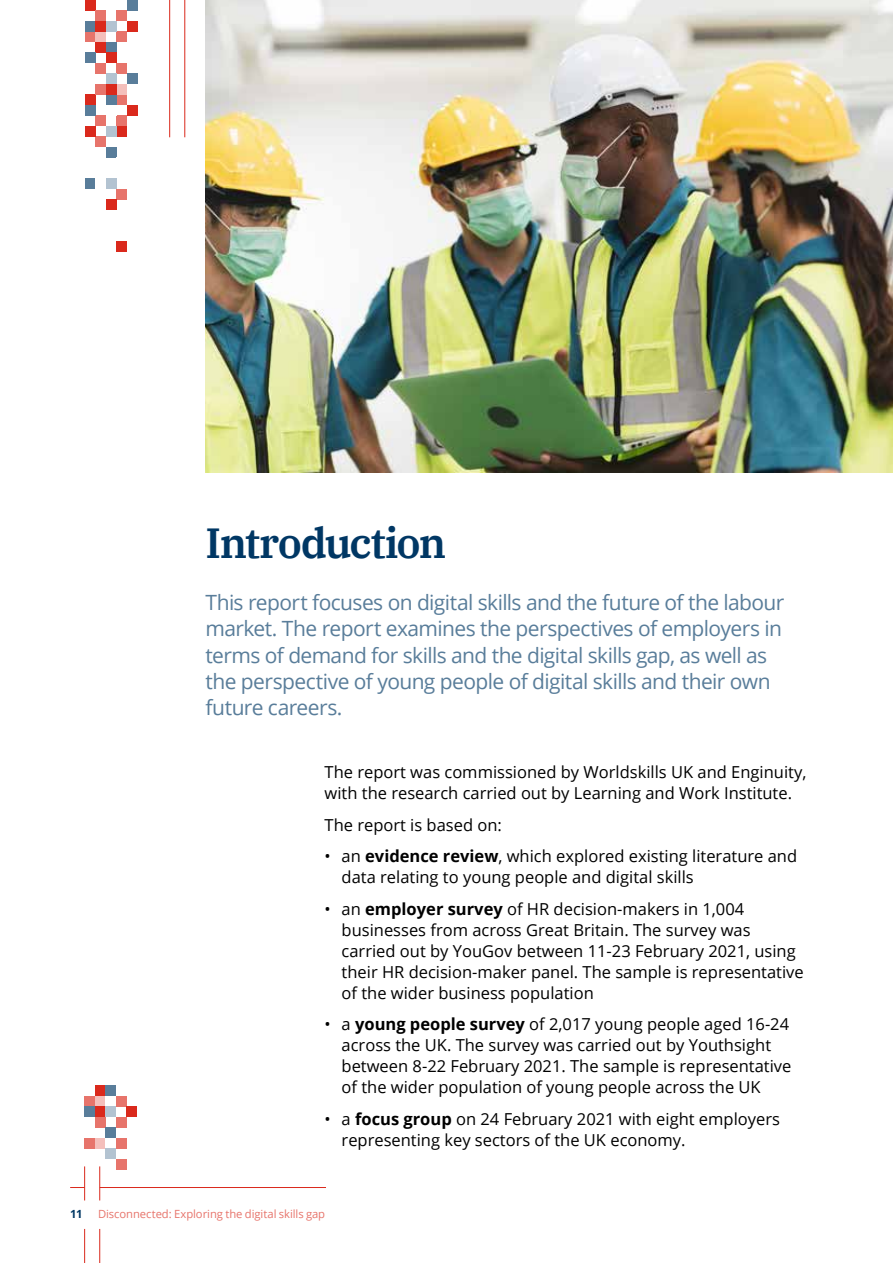
<style>
.page{position:relative;width:893px;height:1263px;background:#fff}
.page>*{position:absolute;margin:0;border:0;box-sizing:border-box;transform-origin:0 0}
.t1{font:600 42px "IBM Plex Serif";letter-spacing:-.035em;color:#003764}
.t2{font:21px/26.2px "Open Sans";letter-spacing:-.03em;color:#597d9a}
.t3{font:16.5px/21px "Open Sans";color:#000}
.t4{font:11.25px "Open Sans";letter-spacing:-.005em;color:#e7746b}
.t5{font:700 11.25px "Open Sans";color:#003764}
.s1{font-weight:700}
</style>
<div class="page">
<img style="left:206px;top:0;width:687px;height:473px">
<hr style="left:100px;top:1187px;width:226px;height:1px;background:#da291c">
<svg style="left:70px;top:1187px;width:14px;height:1px"></svg>
<hr style="left:99px;top:1166px;width:1px;height:34px;background:#da291c">
<hr style="left:99px;top:1229px;width:1px;height:34px;background:#da291c">
<hr style="left:185px;top:0;width:1px;height:137px;background:#da291c">
<hr style="left:84px;top:1166px;width:1px;height:34px;background:#da291c">
<hr style="left:84px;top:1229px;width:1px;height:34px;background:#da291c">
<hr style="left:169px;top:0;width:1px;height:137px;background:#da291c">
<div style="left:85px;top:32px;width:11px;height:10px;background:#e7746b"></div>
<div style="left:85px;top:21px;width:11px;height:11px;background:#597d9a"></div>
<div style="left:85px;top:0;width:11px;height:10px;background:#da291c"></div>
<div style="left:96px;top:42px;width:10px;height:10px;background:#da291c"></div>
<div style="left:96px;top:32px;width:10px;height:10px;background:#f4bfbb"></div>
<div style="left:96px;top:21px;width:10px;height:11px;background:#da291c"></div>
<div style="left:96px;top:10px;width:10px;height:11px;background:#e7746b"></div>
<div style="left:106px;top:42px;width:11px;height:10px;background:#597d9a"></div>
<div style="left:117px;top:32px;width:10px;height:10px;background:#e7746b"></div>
<div style="left:106px;top:21px;width:11px;height:11px;background:#b3c3d1"></div>
<div style="left:117px;top:10px;width:10px;height:11px;background:#e7746b"></div>
<div style="left:127px;top:21px;width:11px;height:11px;background:#da291c"></div>
<div style="left:127px;top:0;width:11px;height:10px;background:#597d9a"></div>
<div style="left:117px;top:94px;width:10px;height:11px;background:#e7746b"></div>
<div style="left:106px;top:94px;width:11px;height:11px;background:#597d9a"></div>
<div style="left:85px;top:94px;width:11px;height:11px;background:#da291c"></div>
<div style="left:117px;top:84px;width:10px;height:10px;background:#f4bfbb"></div>
<div style="left:106px;top:84px;width:11px;height:10px;background:#da291c"></div>
<div style="left:96px;top:84px;width:10px;height:10px;background:#e7746b"></div>
<div style="left:127px;top:74px;width:11px;height:10px;background:#597d9a"></div>
<div style="left:117px;top:63px;width:10px;height:11px;background:#e7746b"></div>
<div style="left:106px;top:74px;width:11px;height:10px;background:#b3c3d1"></div>
<div style="left:96px;top:63px;width:10px;height:11px;background:#e7746b"></div>
<div style="left:106px;top:52px;width:11px;height:11px;background:#da291c"></div>
<div style="left:85px;top:52px;width:11px;height:11px;background:#597d9a"></div>
<div style="left:127px;top:105px;width:11px;height:11px;background:#da291c"></div>
<div style="left:117px;top:126px;width:10px;height:10px;background:#da291c"></div>
<div style="left:117px;top:116px;width:10px;height:10px;background:#e7746b"></div>
<div style="left:106px;top:147px;width:11px;height:11px;background:#597d9a"></div>
<div style="left:96px;top:136px;width:10px;height:11px;background:#e7746b"></div>
<div style="left:106px;top:126px;width:11px;height:10px;background:#b3c3d1"></div>
<div style="left:96px;top:116px;width:10px;height:10px;background:#e7746b"></div>
<div style="left:85px;top:126px;width:11px;height:10px;background:#da291c"></div>
<div style="left:85px;top:105px;width:11px;height:11px;background:#597d9a"></div>
<div style="left:85px;top:178px;width:11px;height:11px;background:#597d9a"></div>
<div style="left:106px;top:178px;width:11px;height:11px;background:#b3c3d1"></div>
<div style="left:117px;top:189px;width:10px;height:11px;background:#e7746b"></div>
<div style="left:106px;top:200px;width:11px;height:10px;background:#da291c"></div>
<div style="left:117px;top:242px;width:10px;height:10px;background:#da291c"></div>
<div style="left:84px;top:1096px;width:11px;height:10px;background:#e7746b"></div>
<div style="left:84px;top:1106px;width:11px;height:11px;background:#597d9a"></div>
<div style="left:95px;top:1085px;width:10px;height:11px;background:#da291c"></div>
<div style="left:95px;top:1096px;width:10px;height:10px;background:#f4bfbb"></div>
<div style="left:95px;top:1106px;width:10px;height:11px;background:#da291c"></div>
<div style="left:95px;top:1117px;width:10px;height:10px;background:#e7746b"></div>
<div style="left:105px;top:1085px;width:11px;height:11px;background:#597d9a"></div>
<div style="left:116px;top:1096px;width:10px;height:10px;background:#e7746b"></div>
<div style="left:105px;top:1106px;width:11px;height:11px;background:#b3c3d1"></div>
<div style="left:116px;top:1117px;width:10px;height:10px;background:#e7746b"></div>
<div style="left:126px;top:1106px;width:11px;height:11px;background:#da291c"></div>
<div style="left:84px;top:1138px;width:11px;height:10px;background:#e7746b"></div>
<div style="left:95px;top:1138px;width:10px;height:10px;background:#f4bfbb"></div>
<div style="left:105px;top:1127px;width:11px;height:11px;background:#597d9a"></div>
<div style="left:116px;top:1138px;width:10px;height:10px;background:#e7746b"></div>
<div style="left:105px;top:1148px;width:11px;height:11px;background:#b3c3d1"></div>
<div style="left:116px;top:1159px;width:10px;height:10px;background:#e7746b"></div>
<h1 class="t1" style="left:206px;top:510px;width:242px">Introduction</h1>
<p class="t2" style="left:206px;top:589px;width:580px">This report focuses on digital skills and the future of the labour market. The report examines the perspectives of employers in terms of demand for skills and the digital skills gap, as well as the perspective of young people of digital skills and their own future careers.</p>
<p class="t3" style="left:325px;top:761px;width:483px">The report was commissioned by Worldskills UK and Enginuity, with the research carried out by Learning and Work Institute.</p>
<p class="t3" style="left:325px;top:814px;width:179px">The report is based on:</p>
<p class="t3" style="left:342px;top:845px;width:457px;text-indent:-17px">• an <span class="s1">evidence review</span>, which explored existing literature and data relating to young people and digital skills</p>
<p class="t3" style="left:342px;top:898px;width:464px;text-indent:-17px">• an <span class="s1">employer survey</span> of HR decision-makers in 1,004 businesses from across Great Britain. The survey was carried out by YouGov between 11-23 February 2021, using their HR decision-maker panel. The sample is representative of the wider business population</p>
<p class="t3" style="left:342px;top:1013px;width:451px;text-indent:-17px">• a <span class="s1">young people survey</span> of 2,017 young people aged 16-24 across the UK. The survey was carried out by Youthsight between 8-22 February 2021. The sample is representative of the wider population of young people across the UK</p>
<p class="t3" style="left:342px;top:1108px;width:440px;text-indent:-17px">• a <span class="s1">focus group</span> on 24 February 2021 with eight employers representing key sectors of the UK economy.</p>
<p class="t5" style="left:70px;top:1206px;width:14px">11</p>
<p class="t4" style="left:98px;top:1207px;width:229px">Disconnected: Exploring the digital skills gap</p>
</div>
